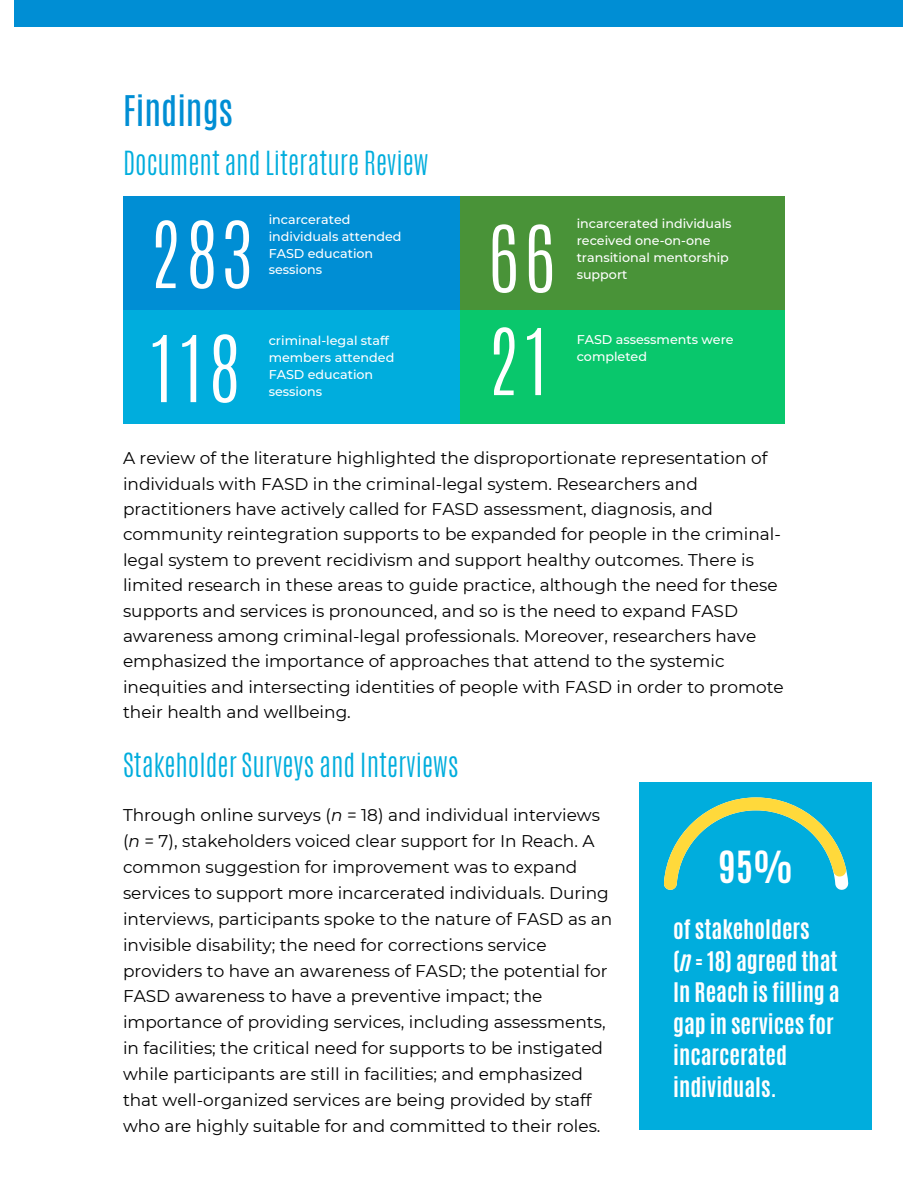
<style>
.page{position:relative;width:918px;height:1188px;background:#fff}
.page>*{position:absolute;margin:0;border:0;box-sizing:border-box;transform-origin:0 0}
.t1{font:300 78.15px "Antonio";letter-spacing:.1em;color:#fff}
.t2{font:700 37.05px "Antonio";color:#fff}
.t3{font:35.25px "Antonio";color:#008ed4}
.t4{font:300 27.75px "Antonio";color:#00addd}
.t5{font:700 22.5px/31.5px "Antonio";color:#fff}
.t6{font:16.95px/25.8px "Montserrat";color:#000}
.t7{font:500 12.75px/17px "Montserrat";color:#fff}
.s1{font-style:italic}
.s2{font-family:"CA Generated";font-weight:400}
</style>
<div class="page">
<div style="left:15px;top:0;width:888px;height:27px;background:#008ed4"></div>
<div style="left:459px;top:196px;width:325px;height:114px;background:#499338"></div>
<div style="left:459px;top:310px;width:325px;height:113px;background:#09c76c"></div>
<div style="left:123px;top:196px;width:336px;height:114px;background:#008ed4"></div>
<div style="left:123px;top:310px;width:336px;height:113px;background:#00addd"></div>
<div style="left:639px;top:782px;width:233px;height:348px;background:#00addd"></div>
<svg style="left:664px;top:797px;width:184px;height:93px"></svg>
<h2 class="t3" style="left:123px;top:85px;width:111px">Findings</h2>
<h3 class="t4" style="left:123px;top:144px;width:307px">Document and Literature Review</h3>
<p class="t1" style="left:151px;top:199px;width:102px">283</p>
<p class="t1" style="left:151px;top:313px;width:89px">118</p>
<p class="t7" style="left:269px;top:211px;width:134px">incarcerated individuals attended<br>FASD education</p>
<p class="t7" style="left:269px;top:261px;width:55px">sessions</p>
<p class="t7" style="left:269px;top:332px;width:127px">criminal-legal staff members attended<br>FASD education</p>
<p class="t7" style="left:269px;top:383px;width:55px">sessions</p>
<p class="t1" style="left:489px;top:203px;width:66px">66</p>
<p class="t1" style="left:489px;top:306px;width:59px">21</p>
<h1 class="t7" style="left:577px;top:215px;width:156px">incarcerated individuals received one-on-one transitional mentorship</h1>
<h1 class="t7" style="left:577px;top:266px;width:52px">support</h1>
<h1 class="t7" style="left:577px;top:331px;width:159px">FASD assessments were completed</h1>
<h5 class="t6" style="left:123px;top:445px;width:662px;line-height:25.3px">A review of the literature highlighted the disproportionate representation of individuals with FASD in the criminal-legal system. Researchers and practitioners have actively called for FASD assessment, diagnosis, and community reintegration supports to be expanded for people in the criminal&shy;legal system to prevent recidivism and support healthy outcomes. There is limited research in these areas to guide practice, although the need for these supports and services is pronounced, and so is the need to expand FASD awareness among criminal-legal professionals. Moreover, researchers have emphasized the importance of approaches that attend to the systemic inequities and intersecting identities of people with FASD in order to promote their health and wellbeing.</h5>
<h3 class="t4" style="left:123px;top:746px;width:337px">Stakeholder Surveys and Interviews</h3>
<h5 class="t6" style="left:123px;top:802px;width:491px">Through online surveys (<span class="s1">n</span> = 18) and individual interviews (<span class="s1">n</span> = 7), stakeholders voiced clear support for In Reach. A common suggestion for improvement was to expand services to support more incarcerated individuals. During interviews, participants spoke to the nature of FASD as an invisible disability; the need for corrections service providers to have an awareness of FASD; the potential for FASD awareness to have a preventive impact; the importance of providing services, including assessments, in facilities; the critical need for supports to be instigated while participants are still in facilities; and emphasized that well-organized services are being provided by staff who are highly suitable for and committed to their roles.</h5>
<h2 class="t2" style="left:719px;top:841px;width:76px">95%</h2>
<h4 class="t5" style="left:673px;top:914px;width:168px">of stakeholders<br>(<span class="s2">n</span> = 18) agreed that<br>In Reach is filling a gap in services for incarcerated individuals.</h4>
</div>
